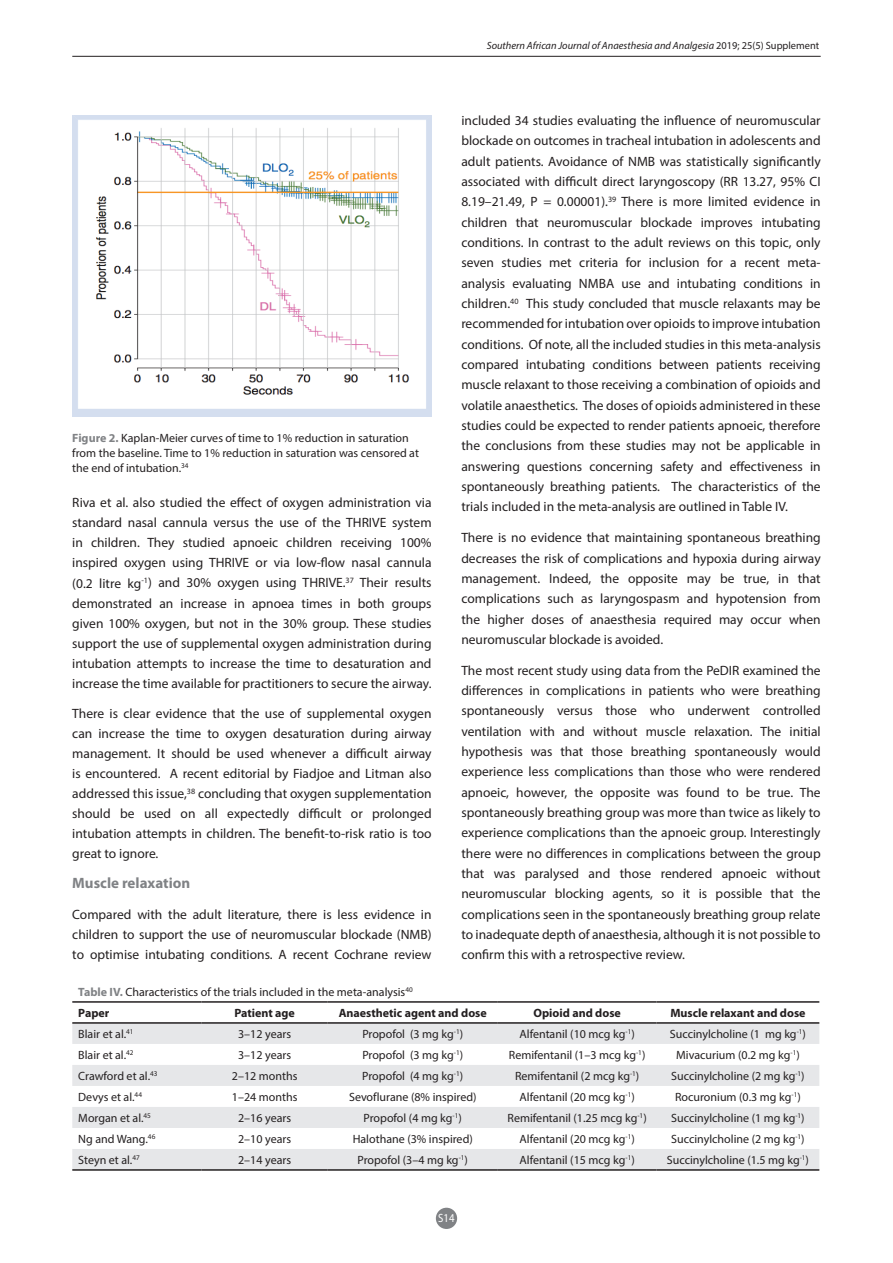
<style>
.page{position:relative;width:893px;height:1263px;background:#fff}
.page>*{position:absolute;margin:0;border:0;box-sizing:border-box;transform-origin:0 0}
.t1{font:700 15px "Myriad Pro";color:#808285}
.t2{font:13.5px/20.4px "Myriad Pro";color:#231f20;text-align:justify}
.t3{font:12px/15px "Myriad Pro";color:#231f20}
.t4{font:700 12px "Myriad Pro";color:#231f20}
.t5{font:12px "Myriad Pro";color:#fff;scale:.9 1}
.t6{font:italic 10.5px "Myriad Pro";color:#231f20}
.s1{font-weight:700;color:#808285}
.s2{font-style:normal}
.s3{font-weight:700}
</style>
<div class="page">
<div style="left:436px;top:1208px;width:21px;height:21px;background:#808285;border-radius:50%"></div>
<hr style="left:72px;top:56px;width:749px;height:1px;background:#231f20">
<img style="left:72px;top:115px;width:359px;height:302px">
<svg style="left:72px;top:1024px;width:747px;height:145px;fill:#e6e7e9"></svg>
<hr style="left:72px;top:1001px;width:130px;height:2px;background:#231f20">
<hr style="left:202px;top:1001px;width:126px;height:2px;background:#231f20">
<hr style="left:328px;top:1001px;width:170px;height:2px;background:#231f20">
<hr style="left:498px;top:1001px;width:159px;height:2px;background:#231f20">
<hr style="left:657px;top:1001px;width:162px;height:2px;background:#231f20">
<hr style="left:72px;top:1022px;width:130px;height:2px;background:#231f20">
<hr style="left:202px;top:1022px;width:126px;height:2px;background:#231f20">
<hr style="left:328px;top:1022px;width:170px;height:2px;background:#231f20">
<hr style="left:498px;top:1022px;width:159px;height:2px;background:#231f20">
<hr style="left:657px;top:1022px;width:162px;height:2px;background:#231f20">
<hr style="left:72px;top:1169px;width:130px;height:2px;background:#231f20">
<hr style="left:202px;top:1169px;width:126px;height:2px;background:#231f20">
<hr style="left:328px;top:1169px;width:170px;height:2px;background:#231f20">
<hr style="left:498px;top:1169px;width:159px;height:2px;background:#231f20">
<hr style="left:657px;top:1169px;width:162px;height:2px;background:#231f20">
<p class="t3" style="left:72px;top:430px;width:348px"><span class="s1">Figure 2.</span> Kaplan-Meier curves of time to 1% reduction in saturation from the baseline. Time to 1% reduction in saturation was censored at the end of intubation.<sup>34</sup></p>
<p class="t2" style="left:72px;top:493px;width:361px;line-height:20px">Riva et al. also studied the effect of oxygen administration via standard nasal cannula versus the use of the THRIVE system in children. They studied apnoeic children receiving 100% inspired oxygen using THRIVE or via low-flow nasal cannula (0.2 litre kg<sup>-1</sup>) and 30% oxygen using THRIVE.<sup>37</sup> Their results demonstrated an increase in apnoea times in both groups given 100% oxygen, but not in the 30% group. These studies support the use of supplemental oxygen administration during intubation attempts to increase the time to desaturation and increase the time available for practitioners to secure the airway.</p>
<p class="t2" style="left:72px;top:703px;width:361px;line-height:20px">There is clear evidence that the use of supplemental oxygen can increase the time to oxygen desaturation during airway management. It should be used whenever a difficult airway is encountered. A recent editorial by Fiadjoe and Litman also addressed this issue,<sup>38</sup> concluding that oxygen supplementation should be used on all expectedly difficult or prolonged intubation attempts in children. The benefit-to-risk ratio is too great to ignore.</p>
<p class="t1" style="left:72px;top:873px;width:119px">Muscle relaxation</p>
<p class="t2" style="left:72px;top:904px;width:361px;line-height:20px">Compared with the adult literature, there is less evidence in children to support the use of neuromuscular blockade (NMB) to optimise intubating conditions. A recent Cochrane review</p>
<p class="t6" style="left:487px;top:39px;width:334px">Southern African Journal of Anaesthesia and Analgesia <span class="s2">2019; 25(5) Supplement</span></p>
<p class="t2" style="left:461px;top:110px;width:361px">included 34 studies evaluating the influence of neuromuscular blockade on outcomes in tracheal intubation in adolescents and adult patients. Avoidance of NMB was statistically significantly associated with difficult direct laryngoscopy (RR 13.27, 95% CI 8.19–21.49, P = 0.00001).<sup>39</sup> There is more limited evidence in children that neuromuscular blockade improves intubating conditions. In contrast to the adult reviews on this topic, only seven studies met criteria for inclusion for a recent meta&shy;analysis evaluating NMBA use and intubating conditions in children.<sup>40</sup> This study concluded that muscle relaxants may be recommended for intubation over opioids to improve intubation conditions. Of note, all the included studies in this meta-analysis compared intubating conditions between patients receiving muscle relaxant to those receiving a combination of opioids and volatile anaesthetics. The doses of opioids administered in these studies could be expected to render patients apnoeic, therefore the conclusions from these studies may not be applicable in answering questions concerning safety and effectiveness in spontaneously breathing patients. The characteristics of the trials included in the meta-analysis are outlined in Table IV.</p>
<p class="t2" style="left:461px;top:527px;width:361px">There is no evidence that maintaining spontaneous breathing decreases the risk of complications and hypoxia during airway management. Indeed, the opposite may be true, in that complications such as laryngospasm and hypotension from the higher doses of anaesthesia required may occur when neuromuscular blockade is avoided.</p>
<p class="t2" style="left:461px;top:660px;width:361px">The most recent study using data from the PeDIR examined the differences in complications in patients who were breathing spontaneously versus those who underwent controlled ventilation with and without muscle relaxation. The initial hypothesis was that those breathing spontaneously would experience less complications than those who were rendered apnoeic, however, the opposite was found to be true. The spontaneously breathing group was more than twice as likely to experience complications than the apnoeic group. Interestingly there were no differences in complications between the group that was paralysed and those rendered apnoeic without neuromuscular blocking agents, so it is possible that the complications seen in the spontaneously breathing group relate to inadequate depth of anaesthesia, although it is not possible to confirm this with a retrospective review.</p>
<p class="t3" style="left:78px;top:981px;width:336px;line-height:21px"><span class="s1">Table IV.</span> Characteristics of the trials included in the meta-analysis<sup>40<br></sup><span class="s3">Paper</span></p>
<p class="t4" style="left:234px;top:1005px;width:62px">Patient age</p>
<p class="t4" style="left:339px;top:1005px;width:150px">Anaesthetic agent and dose</p>
<p class="t4" style="left:533px;top:1005px;width:89px">Opioid and dose</p>
<p class="t4" style="left:670px;top:1005px;width:137px">Muscle relaxant and dose</p>
<p class="t3" style="left:78px;top:1026px;width:57px">Blair et al.<sup>41</sup></p>
<p class="t3" style="left:238px;top:1026px;width:55px">3–12 years</p>
<p class="t3" style="left:362px;top:1026px;width:102px">Propofol (3 mg kg<sup>-1</sup>)</p>
<p class="t3" style="left:520px;top:1026px;width:117px">Alfentanil (10 mcg kg<sup>-1</sup>)</p>
<p class="t3" style="left:670px;top:1026px;width:138px">Succinylcholine (1 mg kg<sup>-1</sup>)</p>
<p class="t3" style="left:78px;top:1047px;width:57px">Blair et al.<sup>42</sup></p>
<p class="t3" style="left:238px;top:1047px;width:55px">3–12 years</p>
<p class="t3" style="left:362px;top:1047px;width:102px">Propofol (3 mg kg<sup>-1</sup>)</p>
<p class="t3" style="left:509px;top:1047px;width:138px">Remifentanil (1–3 mcg kg<sup>-1</sup>)</p>
<p class="t3" style="left:676px;top:1047px;width:125px">Mivacurium (0.2 mg kg<sup>-1</sup>)</p>
<p class="t3" style="left:78px;top:1068px;width:81px">Crawford et al.<sup>43</sup></p>
<p class="t3" style="left:232px;top:1068px;width:67px">2–12 months</p>
<p class="t3" style="left:362px;top:1068px;width:102px">Propofol (4 mg kg<sup>-1</sup>)</p>
<p class="t3" style="left:515px;top:1068px;width:126px">Remifentanil (2 mcg kg<sup>-1</sup>)</p>
<p class="t3" style="left:671px;top:1068px;width:135px">Succinylcholine (2 mg kg<sup>-1</sup>)</p>
<p class="t3" style="left:78px;top:1089px;width:65px">Devys et al.<sup>44</sup></p>
<p class="t3" style="left:232px;top:1089px;width:67px">1–24 months</p>
<p class="t3" style="left:349px;top:1089px;width:129px">Sevoflurane (8% inspired)</p>
<p class="t3" style="left:520px;top:1089px;width:117px">Alfentanil (20 mcg kg<sup>-1</sup>)</p>
<p class="t3" style="left:675px;top:1089px;width:127px">Rocuronium (0.3 mg kg<sup>-1</sup>)</p>
<p class="t3" style="left:78px;top:1110px;width:74px">Morgan et al.<sup>45</sup></p>
<p class="t3" style="left:238px;top:1110px;width:55px">2–16 years</p>
<p class="t3" style="left:364px;top:1110px;width:100px">Propofol (4 mg kg<sup>-1</sup>)</p>
<p class="t3" style="left:508px;top:1110px;width:141px">Remifentanil (1.25 mcg kg<sup>-1</sup>)</p>
<p class="t3" style="left:671px;top:1110px;width:135px">Succinylcholine (1 mg kg<sup>-1</sup>)</p>
<p class="t3" style="left:78px;top:1131px;width:79px">Ng and Wang.<sup>46</sup></p>
<p class="t3" style="left:238px;top:1131px;width:55px">2–10 years</p>
<p class="t3" style="left:353px;top:1131px;width:122px">Halothane (3% inspired)</p>
<p class="t3" style="left:520px;top:1131px;width:117px">Alfentanil (20 mcg kg<sup>-1</sup>)</p>
<p class="t3" style="left:671px;top:1131px;width:135px">Succinylcholine (2 mg kg<sup>-1</sup>)</p>
<p class="t3" style="left:78px;top:1152px;width:63px">Steyn et al.<sup>47</sup></p>
<p class="t3" style="left:238px;top:1152px;width:55px">2–14 years</p>
<p class="t3" style="left:357px;top:1152px;width:112px">Propofol (3–4 mg kg<sup>-1</sup>)</p>
<p class="t3" style="left:520px;top:1152px;width:117px">Alfentanil (15 mcg kg<sup>-1</sup>)</p>
<p class="t3" style="left:667px;top:1152px;width:144px">Succinylcholine (1.5 mg kg<sup>-1</sup>)</p>
<p class="t5" style="left:438px;top:1211px;width:20px">S14</p>
</div>
